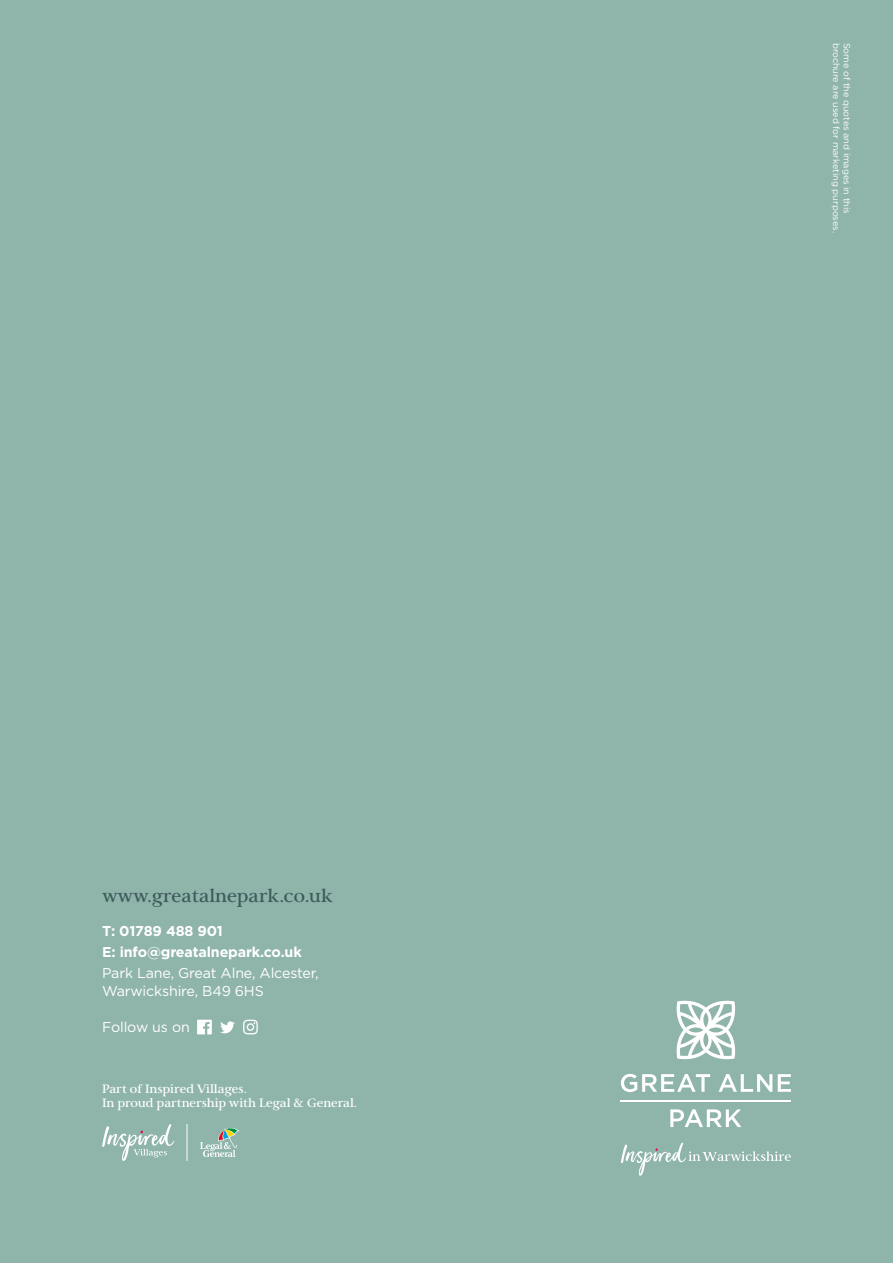
<style>
.page{position:relative;width:893px;height:1263px;background:#8fb4aa}
.page>*{position:absolute;margin:0;border:0;box-sizing:border-box;transform-origin:0 0}
.t1{font:500 18px "Carrig Pro";color:#3d5b5b}
.t2{font:14.25px/17.1px "Gotham";letter-spacing:-.01em;color:#fff}
.t3{font:700 14.25px/21.3px "Gotham";letter-spacing:-.01em;color:#fff}
.t4{font:500 12px/14.4px "Carrig Pro";letter-spacing:-.005em;color:#fff}
.t5{font:9px "Gotham";color:#fff}
</style>
<div class="page">
<svg style="left:677px;top:1001px;width:58px;height:58px"></svg>
<svg style="left:621px;top:1074px;width:89px;height:18px"></svg>
<svg style="left:718px;top:1074px;width:54px;height:18px"></svg>
<svg style="left:778px;top:1074px;width:13px;height:18px"></svg>
<svg style="left:670px;top:1109px;width:71px;height:18px"></svg>
<hr style="left:621px;top:1100px;width:170px;height:1px;background:#fff">
<svg style="left:621px;top:1143px;width:170px;height:33px"></svg>
<svg style="left:220px;top:1021px;width:15px;height:12px"></svg>
<svg style="left:197px;top:1020px;width:15px;height:14px"></svg>
<svg style="left:243px;top:1020px;width:15px;height:14px"></svg>
<svg style="left:102px;top:1124px;width:72px;height:37px"></svg>
<svg style="left:200px;top:1128px;width:39px;height:29px"></svg>
<hr style="left:187px;top:1124px;width:1px;height:37px;background:#fff">
<h1 class="t1" style="left:102px;top:882px;width:232px">www.greatalnepark.co.uk</h1>
<h2 class="t3" style="left:102px;top:920px;width:201px">T: 01789 488 901<br>E: info@greatalnepark.co.uk</h2>
<h2 class="t2" style="left:102px;top:964px;width:218px">Park Lane, Great Alne, Alcester,<br>Warwickshire, B49 6HS</h2>
<h2 class="t2" style="left:102px;top:1018px;width:89px">Follow us on</h2>
<h3 class="t4" style="left:102px;top:1081px;width:257px">Part of Inspired Villages.<br>In proud partnership with Legal &amp; General.</h3>
<p class="t5" style="left:841px;top:43px;width:192px;rotate:90deg">brochure are used for marketing purposes.</p>
<p class="t5" style="left:852px;top:43px;width:173px;rotate:90deg">Some of the quotes and images in this</p>
</div>
